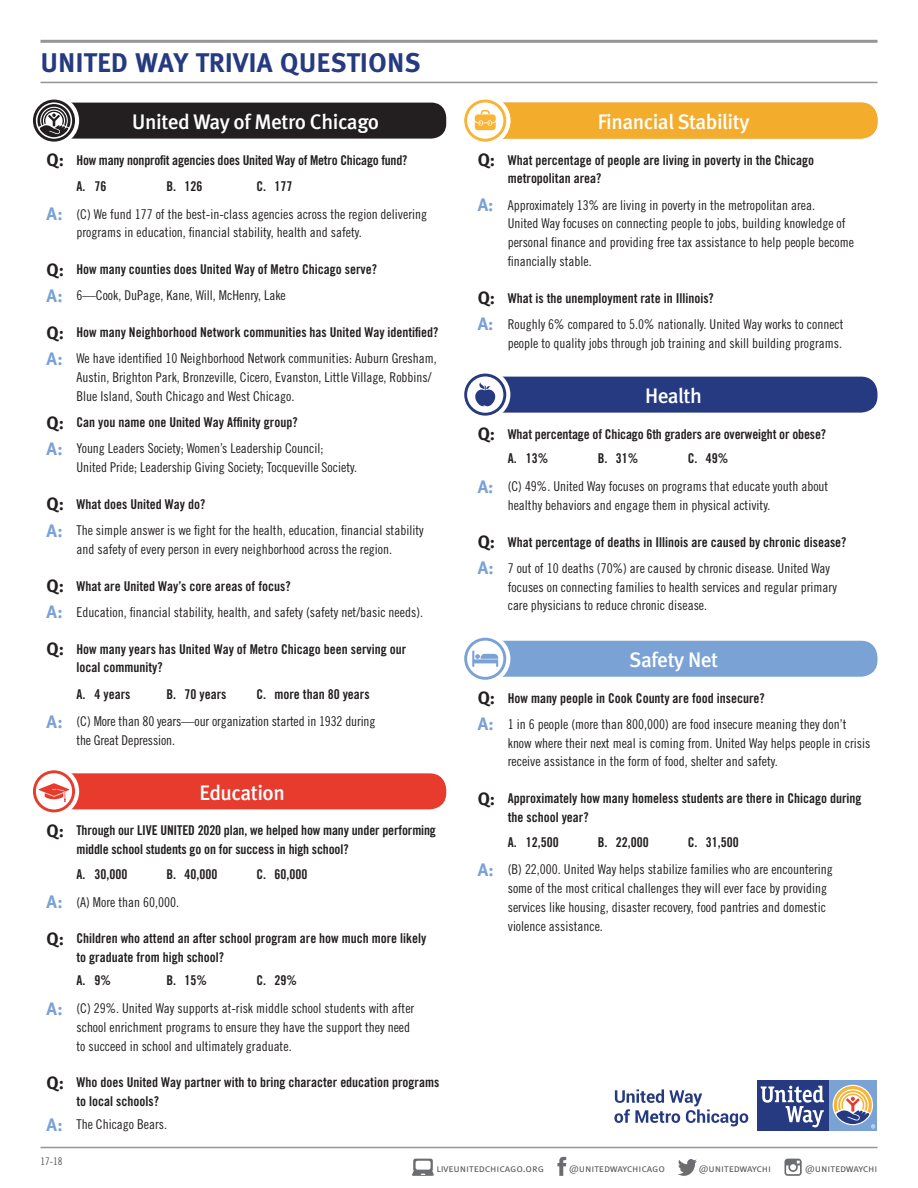
<style>
.page{position:relative;width:918px;height:1188px;background:#fff}
.page>*{position:absolute;margin:0;border:0;box-sizing:border-box;transform-origin:0 0}
.t1{font:27px "Meta Bold Caps";color:#253a80}
.t2{font:21px "Meta Medium LF";letter-spacing:-.02em;color:#fff}
.t3{font:13.5px/18.8px "Trade Gothic Cond Eighteen";color:#231f20}
.t4{font:13.5px/18.8px "Trade Gothic Bold Cond Twenty";color:#231f20}
.t5{font:10.65px "Meta Normal Caps";letter-spacing:-.01em;color:#57585a}
.t6{font:10.5px "Trade Gothic Cond Eighteen";color:#57585a}
.s1{font-family:"Meta Bold LF";font-size:18px}
.s2{font-family:"Meta Bold LF";font-size:18px;color:#7ba2d4}
</style>
<div class="page">
<div style="left:472px;top:103px;width:406px;height:36px;background:#f4ac2d;border-radius:16px"></div>
<hr style="left:40px;top:40px;width:838px;height:3px;background:#939598">
<hr style="left:40px;top:82px;width:838px;height:1px;background:#939598">
<div style="left:40px;top:103px;width:406px;height:36px;background:#231f20;border-radius:15px"></div>
<div style="left:40px;top:773px;width:406px;height:36px;background:#e73b2e;border-radius:16px"></div>
<div style="left:29px;top:766px;width:50px;height:51px;background:#fff;border-radius:50%"></div>
<div style="left:29px;top:95px;width:50px;height:51px;background:#fff;border-radius:50%"></div>
<div style="left:472px;top:377px;width:406px;height:36px;background:#253a80;border-radius:16px"></div>
<div style="left:472px;top:641px;width:406px;height:36px;background:#7ba2d4;border-radius:16px"></div>
<div style="left:460px;top:369px;width:50px;height:51px;background:#fff;border-radius:50%"></div>
<div style="left:460px;top:634px;width:50px;height:50px;background:#fff;border-radius:50%"></div>
<svg style="left:464px;top:637px;width:43px;height:43px"></svg>
<svg style="left:33px;top:770px;width:43px;height:43px"></svg>
<div style="left:460px;top:95px;width:50px;height:51px;background:#fff;border-radius:50%"></div>
<svg style="left:33px;top:99px;width:43px;height:43px"></svg>
<svg style="left:557px;top:1157px;width:9px;height:19px"></svg>
<svg style="left:678px;top:1159px;width:19px;height:17px"></svg>
<svg style="left:412px;top:1159px;width:22px;height:17px"></svg>
<svg style="left:784px;top:1159px;width:18px;height:17px"></svg>
<div style="left:828px;top:1080px;width:49px;height:51px;background:#7ba2d4"></div>
<svg style="left:833px;top:1085px;width:40px;height:40px"></svg>
<div style="left:757px;top:1080px;width:71px;height:51px;background:#253a80"></div>
<svg style="left:761px;top:1086px;width:63px;height:41px"></svg>
<svg style="left:834px;top:1086px;width:41px;height:42px"></svg>
<svg style="left:614px;top:1089px;width:134px;height:37px"></svg>
<hr style="left:40px;top:1147px;width:838px;height:1px;background:#939598">
<svg style="left:464px;top:99px;width:43px;height:43px"></svg>
<svg style="left:464px;top:373px;width:43px;height:43px"></svg>
<h1 class="t1" style="left:40px;top:46px;width:382px">UNITED WAY TRIVIA QUESTIONS</h1>
<h2 class="t2" style="left:132px;top:109px;width:249px">United Way of Metro Chicago</h2>
<p class="t4" style="left:77px;top:147px;width:332px;line-height:26.2px;text-indent:-30px"><span class="s1">Q:</span> How many nonprofit agencies does United Way of Metro Chicago fund?<br>A. 76</p>
<p class="t4" style="left:166px;top:177px;width:37px">B. 126</p>
<p class="t4" style="left:257px;top:177px;width:37px">C. 177</p>
<p class="t3" style="left:77px;top:204px;width:352px;text-indent:-30px"><span class="s2">A:</span> (C) We fund 177 of the best-in-class agencies across the region delivering programs in education, financial stability, health and safety.</p>
<p class="t4" style="left:46px;top:260px;width:332px"><span class="s1">Q:</span> How many counties does United Way of Metro Chicago serve?</p>
<p class="t3" style="left:46px;top:286px;width:241px"><span class="s2">A:</span> 6—Cook, DuPage, Kane, Will, McHenry, Lake</p>
<p class="t4" style="left:46px;top:323px;width:394px"><span class="s1">Q:</span> How many Neighborhood Network communities has United Way identified?</p>
<p class="t3" style="left:77px;top:349px;width:362px;text-indent:-30px"><span class="s2">A:</span> We have identified 10 Neighborhood Network communities: Auburn Gresham,<br>Austin, Brighton Park, Bronzeville, Cicero, Evanston, Little Village, Robbins/<br>Blue Island, South Chicago and West Chicago.</p>
<p class="t4" style="left:46px;top:413px;width:253px"><span class="s1">Q:</span> Can you name one United Way Affinity group?</p>
<p class="t3" style="left:77px;top:439px;width:282px;text-indent:-30px"><span class="s2">A:</span> Young Leaders Society; Women’s Leadership Council;<br>United Pride; Leadership Giving Society; Tocqueville Society.</p>
<p class="t4" style="left:46px;top:495px;width:160px"><span class="s1">Q:</span> What does United Way do?</p>
<p class="t3" style="left:46px;top:521px;width:379px;text-align:center"><span class="s2">A:</span> The simple answer is we fight for the health, education, financial stability and safety of every person in every neighborhood across the region.</p>
<p class="t4" style="left:46px;top:576px;width:246px"><span class="s1">Q:</span> What are United Way’s core areas of focus?</p>
<p class="t3" style="left:46px;top:602px;width:378px"><span class="s2">A:</span> Education, financial stability, health, and safety (safety net/basic needs).</p>
<p class="t4" style="left:77px;top:639px;width:331px;text-indent:-30px"><span class="s1">Q:</span> How many years has United Way of Metro Chicago been serving our local community?</p>
<p class="t4" style="left:77px;top:684px;width:55px">A. 4 years</p>
<p class="t4" style="left:166px;top:684px;width:61px">B. 70 years</p>
<p class="t4" style="left:256px;top:684px;width:115px">C. more than 80 years</p>
<p class="t3" style="left:77px;top:712px;width:300px;text-indent:-30px"><span class="s2">A:</span> (C) More than 80 years—our organization started in 1932 during the Great Depression.</p>
<h2 class="t2" style="left:200px;top:780px;width:87px">Education</h2>
<p class="t4" style="left:77px;top:821px;width:361px;text-indent:-30px"><span class="s1">Q:</span> Through our LIVE UNITED 2020 plan, we helped how many under performing middle school students go on for success in high school?</p>
<p class="t4" style="left:77px;top:865px;width:52px">A. 30,000</p>
<p class="t4" style="left:166px;top:865px;width:52px">B. 40,000</p>
<p class="t4" style="left:257px;top:865px;width:52px">C. 60,000</p>
<p class="t3" style="left:46px;top:892px;width:134px"><span class="s2">A:</span> (A) More than 60,000.</p>
<p class="t4" style="left:77px;top:929px;width:352px;text-indent:-30px"><span class="s1">Q:</span> Children who attend an after school program are how much more likely to graduate from high school?</p>
<p class="t4" style="left:77px;top:971px;width:36px">A. 9%</p>
<p class="t4" style="left:166px;top:971px;width:42px">B. 15%</p>
<p class="t4" style="left:257px;top:971px;width:42px">C. 29%</p>
<p class="t3" style="left:77px;top:999px;width:339px;text-indent:-30px"><span class="s2">A:</span> (C) 29%. United Way supports at-risk middle school students with after school enrichment programs to ensure they have the support they need to succeed in school and ultimately graduate.</p>
<p class="t4" style="left:77px;top:1073px;width:364px;text-indent:-30px"><span class="s1">Q:</span> Who does United Way partner with to bring character education programs to local schools?</p>
<p class="t3" style="left:46px;top:1115px;width:122px"><span class="s2">A:</span> The Chicago Bears.</p>
<h2 class="t2" style="left:598px;top:109px;width:153px">Financial Stability</h2>
<p class="t4" style="left:508px;top:150px;width:308px;text-indent:-30px"><span class="s1">Q:</span> What percentage of people are living in poverty in the Chicago metropolitan area?</p>
<p class="t3" style="left:508px;top:195px;width:348px;text-indent:-30px"><span class="s2">A:</span> Approximately 13% are living in poverty in the metropolitan area.<br>United Way focuses on connecting people to jobs, building knowledge of personal finance and providing free tax assistance to help people become financially stable.</p>
<p class="t4" style="left:478px;top:288px;width:238px"><span class="s1">Q:</span> What is the unemployment rate in Illinois?</p>
<p class="t3" style="left:478px;top:314px;width:367px;text-align:right"><span class="s2">A:</span> Roughly 6% compared to 5.0% nationally. United Way works to connect people to quality jobs through job training and skill building programs.</p>
<h2 class="t2" style="left:645px;top:383px;width:58px">Health</h2>
<p class="t4" style="left:508px;top:421px;width:320px;line-height:24.8px;text-indent:-30px"><span class="s1">Q:</span> What percentage of Chicago 6th graders are overweight or obese?<br>A. 13%</p>
<p class="t4" style="left:598px;top:449px;width:42px">B. 31%</p>
<p class="t4" style="left:688px;top:449px;width:42px">C. 49%</p>
<p class="t3" style="left:508px;top:477px;width:322px;text-indent:-30px"><span class="s2">A:</span> (C) 49%. United Way focuses on programs that educate youth about healthy behaviors and engage them in physical activity.</p>
<p class="t4" style="left:478px;top:532px;width:370px"><span class="s1">Q:</span> What percentage of deaths in Illinois are caused by chronic disease?</p>
<p class="t3" style="left:508px;top:559px;width:331px;text-indent:-30px"><span class="s2">A:</span> 7 out of 10 deaths (70%) are caused by chronic disease. United Way focuses on connecting families to health services and regular primary care physicians to reduce chronic disease.</p>
<h2 class="t2" style="left:629px;top:648px;width:91px">Safety Net</h2>
<p class="t4" style="left:478px;top:688px;width:289px"><span class="s1">Q:</span> How many people in Cook County are food insecure?</p>
<p class="t3" style="left:508px;top:715px;width:364px;text-indent:-30px"><span class="s2">A:</span> 1 in 6 people (more than 800,000) are food insecure meaning they don’t know where their next meal is coming from. United Way helps people in crisis receive assistance in the form of food, shelter and safety.</p>
<p class="t4" style="left:508px;top:789px;width:355px;text-indent:-30px"><span class="s1">Q:</span> Approximately how many homeless students are there in Chicago during the school year?</p>
<p class="t4" style="left:508px;top:832px;width:52px">A. 12,500</p>
<p class="t4" style="left:598px;top:832px;width:52px">B. 22,000</p>
<p class="t4" style="left:688px;top:832px;width:52px">C. 31,500</p>
<p class="t3" style="left:508px;top:860px;width:327px;text-indent:-30px"><span class="s2">A:</span> (B) 22,000. United Way helps stabilize families who are encountering some of the most critical challenges they will ever face by providing services like housing, disaster recovery, food pantries and domestic violence assistance.</p>
<p class="t6" style="left:40px;top:1155px;width:24px">17-18</p>
<p class="t5" style="left:436px;top:1162px;width:109px">liveunitedchicago.org</p>
<p class="t5" style="left:569px;top:1162px;width:97px">@unitedwaychicago</p>
<p class="t5" style="left:699px;top:1162px;width:74px">@unitedwaychi</p>
<p class="t5" style="left:805px;top:1162px;width:74px">@unitedwaychi</p>
</div>
